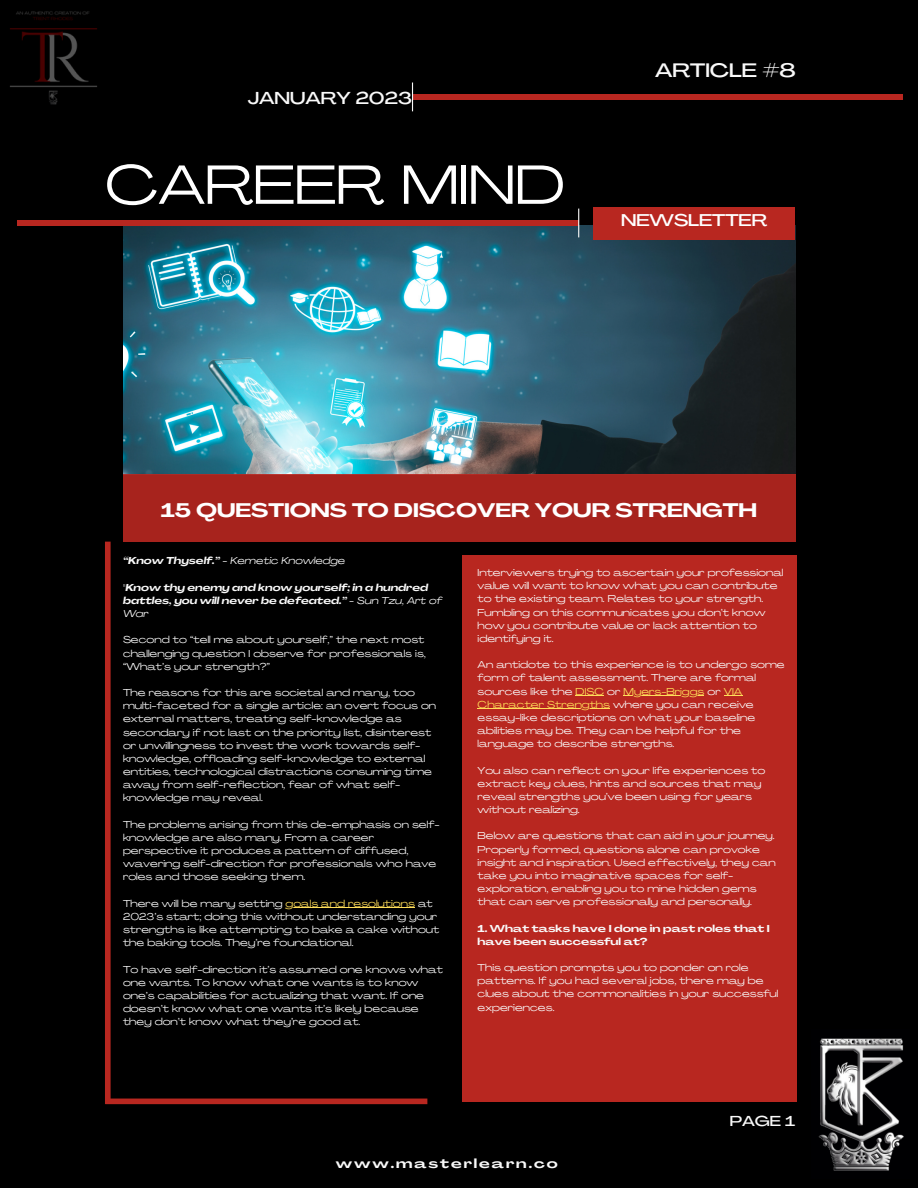
<style>
.page{position:relative;width:918px;height:1188px;background:#000}
.page>*{position:absolute;margin:0;border:0;box-sizing:border-box;transform-origin:0 0}
.t1{font:54.3px "Agrandir Grand";color:#fff}
.t2{font:700 19.35px "Agrandir Grand";color:#fff}
.t3{font:500 19.2px "Agrandir Grand";color:#f9f9f9}
.t4{font:500 17.1px "Agrandir Grand";color:#f9f9f9}
.t5{font:500 16.8px "Agrandir Grand";color:#fff}
.t6{font:500 14.25px "Agrandir Grand";color:#f9f9f9}
.t7{font:700 12.9px "Agrandir Grand";letter-spacing:.15em;color:#f9f9f9}
.t8{font:9.9px/13.2px "Agrandir Grand";color:#f9f9f9}
.t9{font:italic 700 9.9px/13.2px "Agrandir Grand";color:#f9f9f9}
.t10{font:700 9.9px/13.2px "Agrandir Grand";color:#f9f9f9}
.t11{font:italic 9.9px "Agrandir Grand";color:#f9f9f9}
.s1{font-weight:700}
.s2{font-weight:400;font-style:normal}
.s3{font-weight:400}
.s4{color:#ffde59}
</style>
<div class="page">
<img style="left:123px;top:226px;width:673px;height:248px">
<div style="left:593px;top:207px;width:202px;height:32px;background:#b82720"></div>
<div style="left:463px;top:555px;width:334px;height:546px;background:#b82720"></div>
<div style="left:17px;top:220px;width:562px;height:6px;background:#b82720"></div>
<div style="left:413px;top:94px;width:489px;height:6px;background:#b82720"></div>
<svg style="left:412px;top:83px;width:1px;height:28px"></svg>
<svg style="left:578px;top:209px;width:1px;height:28px"></svg>
<div style="left:105px;top:542px;width:6px;height:562px;background:#b82720"></div>
<div style="left:123px;top:474px;width:673px;height:68px;background:#a7231d"></div>
<div style="left:105px;top:1099px;width:322px;height:5px;background:#b82720"></div>
<img style="left:818px;top:1038px;width:86px;height:133px">
<img style="left:10px;top:11px;width:87px;height:94px">
<svg style="left:576px;top:695px;width:28px;height:1px"></svg>
<hr style="left:624px;top:695px;width:80px;height:1px;background:#ffde59">
<svg style="left:724px;top:695px;width:18px;height:1px"></svg>
<hr style="left:478px;top:709px;width:132px;height:1px;background:#ffde59">
<hr style="left:286px;top:908px;width:129px;height:1px;background:#ffde59">
<p class="t4" style="left:248px;top:91px;width:166px">JANUARY 2023</p>
<p class="t1" style="left:105px;top:163px;width:462px">CAREER MIND</p>
<p class="t3" style="left:655px;top:63px;width:142px">ARTICLE #8</p>
<p class="t5" style="left:621px;top:213px;width:148px">NEWSLETTER</p>
<p class="t2" style="left:161px;top:502px;width:598px">15 QUESTIONS TO DISCOVER YOUR STRENGTH</p>
<p class="t11" style="left:123px;top:557px;width:224px"><span class="s1">“Know Thyself.”</span> - Kemetic Knowledge</p>
<p class="t9" style="left:123px;top:582px;width:321px"><span class="s2">"</span>Know thy enemy and know yourself; in a hundred battles, you will never be defeated.” <span class="s3">- Sun Tzu, Art of<br>War</span></p>
<p class="t8" style="left:123px;top:634px;width:304px">Second to “tell me about yourself,” the next most challenging question I observe for professionals is, “What’s your strength?”</p>
<p class="t8" style="left:123px;top:687px;width:315px">The reasons for this are societal and many, too multi-faceted for a single article: an overt focus on external matters, treating self-knowledge as secondary if not last on the priority list, disinterest or unwillingness to invest the work towards self&shy;knowledge, offloading self-knowledge to external entities, technological distractions consuming time away from self-reflection, fear of what self&shy;knowledge may reveal.</p>
<p class="t8" style="left:123px;top:819px;width:318px">The problems arising from this de-emphasis on self&shy;knowledge are also many. From a career perspective it produces a pattern of diffused, wavering self-direction for professionals who have roles and those seeking them.</p>
<p class="t8" style="left:123px;top:898px;width:318px">There will be many setting <span class="s4">goals and resolutions</span> at 2023’s start; doing this without understanding your strengths is like attempting to bake a cake without the baking tools. They’re foundational.</p>
<p class="t8" style="left:123px;top:964px;width:321px">To have self-direction it’s assumed one knows what one wants. To know what one wants is to know one’s capabilities for actualizing that want. If one doesn’t know what one wants it’s likely because they don’t know what they’re good at.</p>
<p class="t8" style="left:478px;top:567px;width:307px">Interviewers trying to ascertain your professional value will want to know what you can contribute to the existing team. Relates to your strength.<br>Fumbling on this communicates you don’t know how you contribute value or lack attention to identifying it.</p>
<p class="t8" style="left:478px;top:659px;width:309px">An antidote to this experience is to undergo some form of talent assessment. There are formal sources like the <span class="s4">DISC</span> or <span class="s4">Myers-Briggs</span> or <span class="s4">VIA Character Strengths</span> where you can receive essay-like descriptions on what your baseline abilities may be. They can be helpful for the language to describe strengths.</p>
<p class="t8" style="left:478px;top:764px;width:289px">You also can reflect on your life experiences to extract key clues, hints and sources that may reveal strengths you’ve been using for years without realizing.</p>
<p class="t8" style="left:478px;top:830px;width:299px">Below are questions that can aid in your journey.<br>Properly formed, questions alone can provoke insight and inspiration. Used effectively, they can take you into imaginative spaces for self&shy;exploration, enabling you to mine hidden gems that can serve professionally and personally.</p>
<p class="t10" style="left:478px;top:923px;width:294px">1. What tasks have I done in past roles that I have been successful at?</p>
<p class="t8" style="left:478px;top:962px;width:302px">This question prompts you to ponder on role patterns. If you had several jobs, there may be clues about the commonalities in your successful experiences.</p>
<p class="t6" style="left:730px;top:1115px;width:67px">PAGE 1</p>
<p class="t7" style="left:336px;top:1158px;width:223px">www.masterlearn.co</p>
</div>
